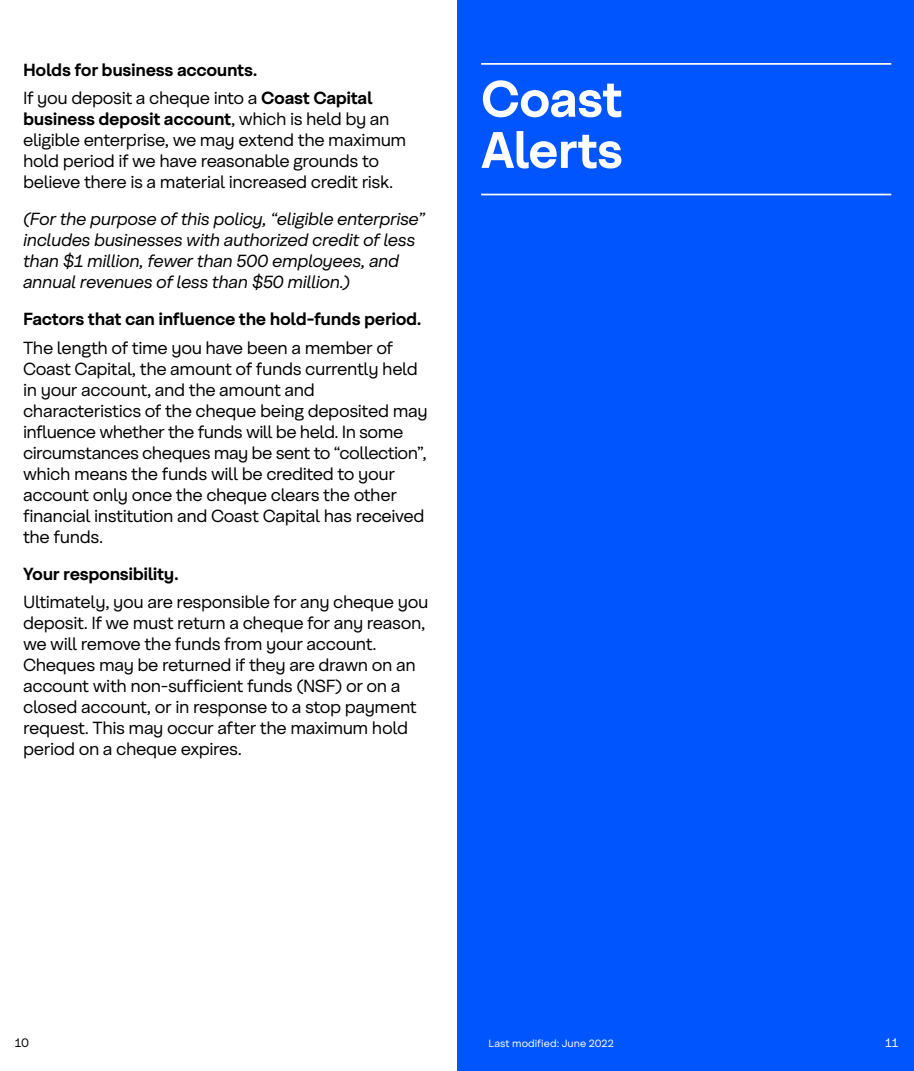
<style>
.page{position:relative;width:914px;height:1071px;background:#fff}
.page>*{position:absolute;margin:0;border:0;box-sizing:border-box;transform-origin:0 0}
.t1{font:700 51.1px/51.1px "Coast Sans";letter-spacing:-.025em;color:#fff}
.t2{font:17.5px/21px "Coast Sans";letter-spacing:-.025em;color:#000}
.t3{font:italic 17.5px/21px "Coast Sans";letter-spacing:-.025em;color:#000}
.t4{font:700 17.5px/28.9px "Coast Sans";letter-spacing:-.025em;color:#000}
.t5{font:12.25px "Coast Sans";color:#000}
.t6{font:12.25px "Coast Sans";color:#fff}
.t7{font:10.5px "Coast Sans";color:#fff}
.s1{font-weight:400}
.s2{font-weight:700}
</style>
<div class="page">
<div style="left:457px;top:0;width:457px;height:1071px;background:#05f"></div>
<hr style="left:481px;top:63px;width:410px;height:2px;background:#f9f9f9">
<hr style="left:481px;top:194px;width:410px;height:1px;background:#f9f9f9">
<p class="t4" style="left:23px;top:55px;width:351px">Holds for business accounts.<br><span class="s1">If you deposit a cheque into a</span> Coast Capital</p>
<p class="t2" style="left:23px;top:109px;width:385px"><span class="s2">business deposit account</span>, which is held by an eligible enterprise, we may extend the maximum hold period if we have reasonable grounds to believe there is a material increased credit risk.</p>
<p class="t3" style="left:23px;top:208px;width:403px">(For the purpose of this policy, “eligible enterprise” includes businesses with authorized credit of less than $1 million, fewer than 500 employees, and annual revenues of less than $50 million.)</p>
<p class="t4" style="left:23px;top:304px;width:400px">Factors that can influence the hold-funds period.</p>
<p class="t2" style="left:23px;top:337px;width:406px">The length of time you have been a member of Coast Capital, the amount of funds currently held in your account, and the amount and characteristics of the cheque being deposited may influence whether the funds will be held. In some circumstances cheques may be sent to “collection”, which means the funds will be credited to your account only once the cheque clears the other financial institution and Coast Capital has received the funds.</p>
<p class="t4" style="left:23px;top:559px;width:157px">Your responsibility.</p>
<p class="t2" style="left:23px;top:592px;width:407px">Ultimately, you are responsible for any cheque you deposit. If we must return a cheque for any reason, we will remove the funds from your account.<br>Cheques may be returned if they are drawn on an account with non-sufficient funds (NSF) or on a closed account, or in response to a stop payment request. This may occur after the maximum hold period on a cheque expires.</p>
<h1 class="t1" style="left:481px;top:73px;width:144px">Coast<br>Alerts</h1>
<p class="t5" style="left:15px;top:1036px;width:16px">10</p>
<p class="t6" style="left:885px;top:1036px;width:15px">11</p>
<p class="t7" style="left:488px;top:1037px;width:127px">Last modified: June 2022</p>
</div>
